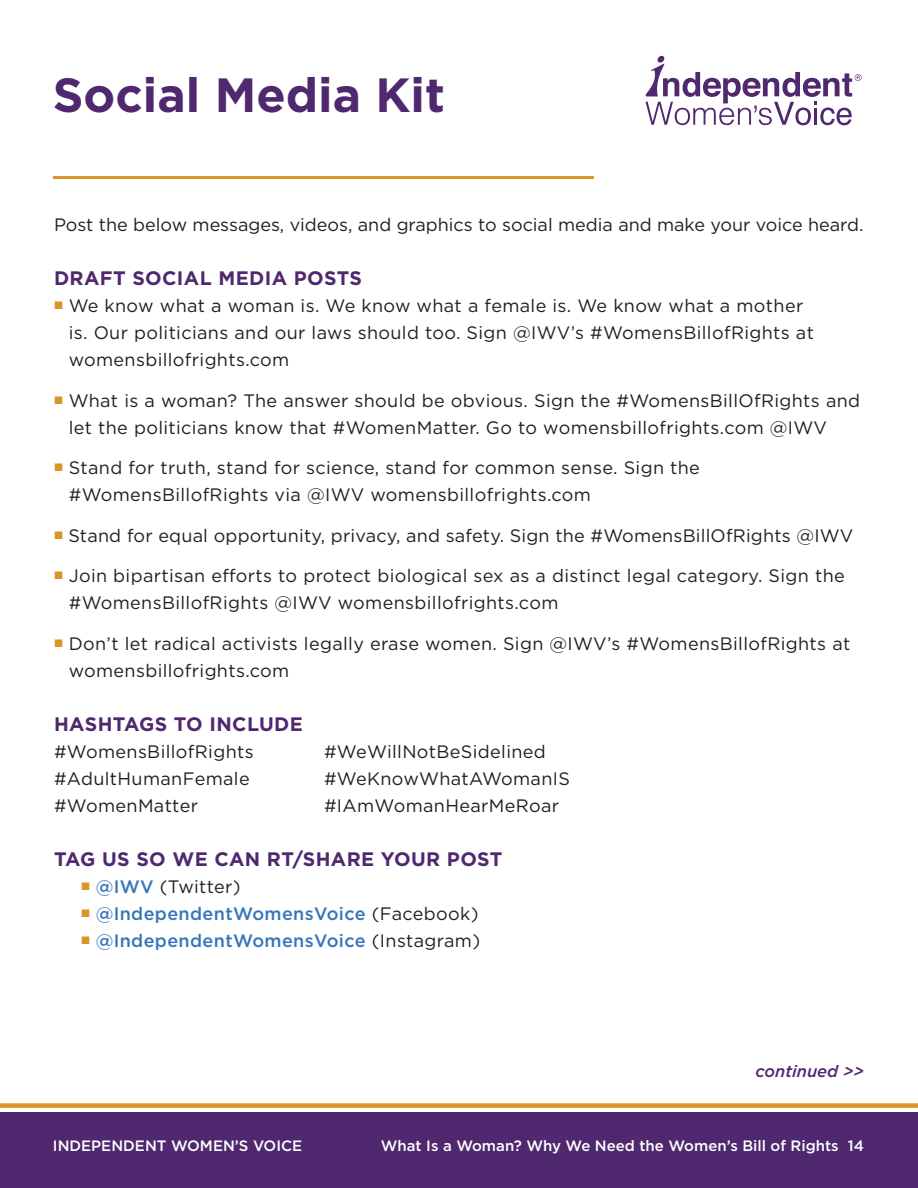
<style>
.page{position:relative;width:918px;height:1188px;background:#fff}
.page>*{position:absolute;margin:0;border:0;box-sizing:border-box;transform-origin:0 0}
.SECTION_HEADER{font:700 48px "Gotham";color:#4f286f}
.t1{font:700 19.5px "Gotham";letter-spacing:.02em;color:#4f286f}
.t2{font:18px/27px "Gotham";letter-spacing:.02em;color:#231f20}
.t3{font:18px "Gotham";color:#231f20}
.t4{font:500 18px "Gotham";letter-spacing:.02em;color:#3576bb}
.t5{font:italic 500 16.5px "Gotham";color:#4f286f}
.t6{font:500 15px "Gotham";color:#fff}
.s1{font-weight:500;color:#3576bb}
.s2{font-weight:400;color:#231f20}
</style>
<div class="page">
<div style="left:0;top:1113px;width:918px;height:75px;background:#4f286f"></div>
<div style="left:0;top:1103px;width:918px;height:5px;background:#d99627"></div>
<svg style="left:646px;top:56px;width:216px;height:69px"></svg>
<hr style="left:53px;top:176px;width:541px;height:3px;background:#d99627">
<p class="SECTION_HEADER" style="left:53px;top:67px;width:394px">Social Media Kit</p>
<p class="t3" style="left:54px;top:214px;width:811px">Post the below messages, videos, and graphics to social media and make your voice heard.</p>
<p class="t1" style="left:54px;top:267px;width:309px">DRAFT SOCIAL MEDIA POSTS</p>
<p class="t2" style="left:69px;top:292px;width:747px;text-indent:-15px"><sup>P</sup> We know what a woman is. We know what a female is. We know what a mother is. Our politicians and our laws should too. Sign @IWV’s #WomensBillofRights at womensbillofrights.com</p>
<p class="t2" style="left:69px;top:387px;width:793px;text-indent:-15px"><sup>P</sup> What is a woman? The answer should be obvious. Sign the #WomensBillOfRights and let the politicians know that #WomenMatter. Go to womensbillofrights.com @IWV</p>
<p class="t2" style="left:69px;top:454px;width:633px;text-indent:-15px"><sup>P</sup> Stand for truth, stand for science, stand for common sense. Sign the #WomensBillofRights via @IWV womensbillofrights.com</p>
<p class="t2" style="left:54px;top:522px;width:801px"><sup>P</sup> Stand for equal opportunity, privacy, and safety. Sign the #WomensBillOfRights @IWV</p>
<p class="t2" style="left:69px;top:562px;width:778px;text-indent:-15px"><sup>P</sup> Join bipartisan efforts to protect biological sex as a distinct legal category. Sign the #WomensBillofRights @IWV womensbillofrights.com</p>
<p class="t2" style="left:69px;top:630px;width:783px;text-indent:-15px"><sup>P</sup> Don’t let radical activists legally erase women. Sign @IWV’s #WomensBillofRights at womensbillofrights.com</p>
<p class="t1" style="left:54px;top:713px;width:250px">HASHTAGS TO INCLUDE</p>
<p class="t2" style="left:54px;top:738px;width:201px">#WomensBillofRights</p>
<p class="t2" style="left:324px;top:738px;width:223px">#WeWillNotBeSidelined</p>
<p class="t2" style="left:54px;top:765px;width:197px">#AdultHumanFemale</p>
<p class="t2" style="left:324px;top:765px;width:248px">#WeKnowWhatAWomanIS</p>
<p class="t2" style="left:54px;top:792px;width:145px">#WomenMatter</p>
<p class="t2" style="left:324px;top:792px;width:237px">#IAmWomanHearMeRoar</p>
<p class="t1" style="left:54px;top:848px;width:450px">TAG US SO WE CAN RT/SHARE YOUR POST</p>
<p class="t2" style="left:81px;top:873px;width:161px"><sup>P</sup> <span class="s1">@IWV</span> (Twitter)</p>
<p class="t4" style="left:81px;top:902px;width:399px"><sup>P</sup> @IndependentWomensVoice <span class="s2">(Facebook)</span></p>
<p class="t4" style="left:81px;top:929px;width:401px"><sup>P</sup> @IndependentWomensVoice <span class="s2">(Instagram)</span></p>
<p class="t5" style="left:755px;top:1061px;width:110px">continued &gt;&gt;</p>
<p class="t6" style="left:53px;top:1136px;width:251px">INDEPENDENT WOMEN’S VOICE</p>
<p class="t6" style="left:381px;top:1136px;width:485px">What Is a Woman? Why We Need the Women’s Bill of Rights 14</p>
</div>
